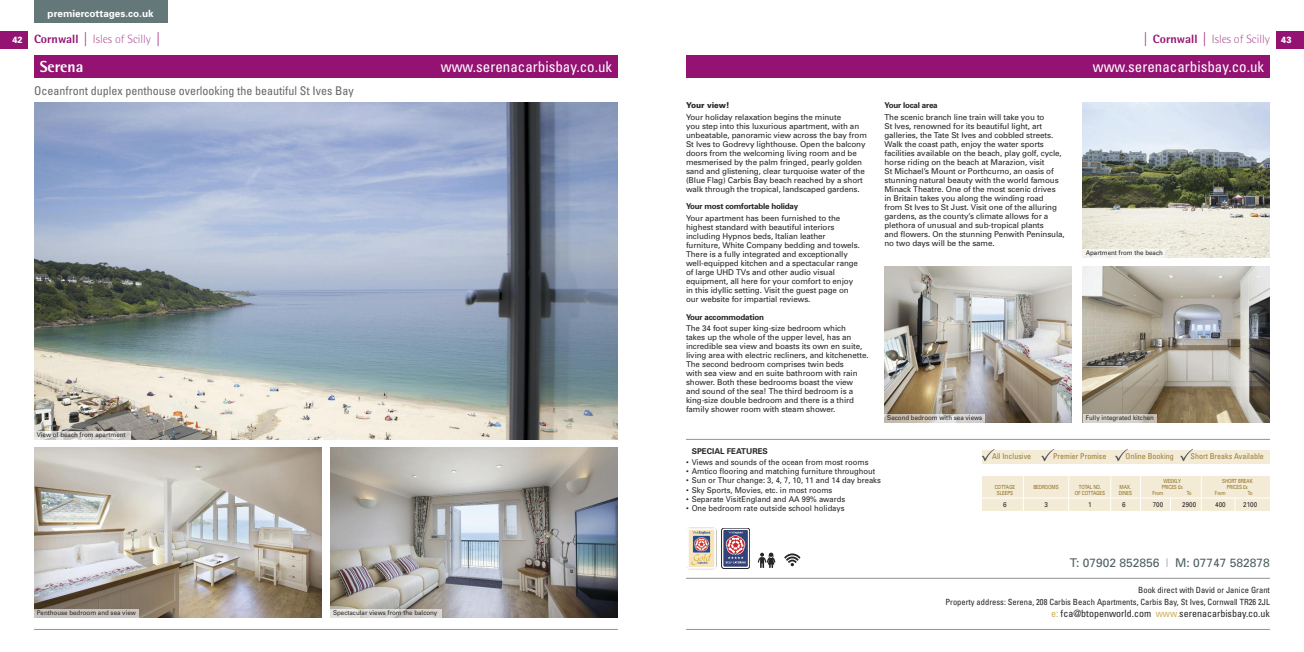
<style>
.page{position:relative;width:1304px;height:652px;background:#fff}
.page>*{position:absolute;margin:0;border:0;box-sizing:border-box;transform-origin:0 0}
.t1{font:800 16px "Rotis Semi Sans";color:#fff;scale:.95 1}
.t2{font:condensed 15px "Univers";color:#fff}
.t3{font:condensed 12px "Univers";color:#686767}
.t4{font:12px "Univers";color:#4e5f62}
.t5{font:300 12px "Rotis Semi Sans";color:#b4599c}
.t6{font:300 12px "Rotis Semi Sans";color:#b55c9e}
.t7{font:condensed 10px "Univers";color:#272526}
.t8{font:700 9.9px "Univers";color:#fff}
.t9{font:condensed 8.5px/12px "Univers";color:#272526;text-align:right}
.t10{font:8px/9px "Univers";letter-spacing:-.01em;color:#272526}
.t11{font:8px "Univers";letter-spacing:-.01em;color:#272526;scale:.95 1}
.t12{font:condensed 8px "Univers";color:#9b7e3a}
.t13{font:700 8px "Univers";letter-spacing:-.025em;color:#272526}
.t14{font:700 8px "Univers";color:#272526}
.t15{font:900 8px "Univers";color:#272526;scale:.95 1}
.t16{font:7px "Univers";color:#272526;scale:.9 1}
.t17{font:6.5px "Univers";color:#272526;scale:.95 1}
.t18{font:5.6px "Univers";letter-spacing:-.02em;color:#907024;scale:.8 1}
.s1{font-family:"Univers";font-weight:900;font-size:9px;color:#fff}
.s2{font-weight:800;color:#941272}
.s3{font-size:15.6px;color:#941272}
.s4{font-weight:300;font-stretch:condensed;color:#838f91}
.s5{color:#cfaf5b}
</style>
<div class="page">
<div style="left:1276px;top:31px;width:28px;height:17px;background:#941272"></div>
<div style="left:34px;top:0;width:133px;height:23px;background:#64787a"></div>
<div style="left:0;top:31px;width:28px;height:17px;background:#941272"></div>
<div style="left:34px;top:55px;width:584px;height:23px;background:#941272"></div>
<div style="left:686px;top:55px;width:584px;height:23px;background:#941272"></div>
<hr style="left:34px;top:629px;width:584px;height:1px;background:#999898">
<img style="left:34px;top:448px;width:288px;height:170px">
<img style="left:34px;top:102px;width:584px;height:337px">
<img style="left:330px;top:448px;width:288px;height:170px">
<div style="left:34px;top:431px;width:96px;height:8px;background:#fff;opacity:.7"></div>
<div style="left:34px;top:609px;width:105px;height:9px;background:#ccc7c0"></div>
<div style="left:330px;top:609px;width:112px;height:9px;background:#fff;opacity:.6"></div>
<div style="left:982px;top:476px;width:288px;height:34px;background:#f3ebd6"></div>
<hr style="left:1023px;top:476px;width:1px;height:84px;background:#fff">
<hr style="left:1068px;top:476px;width:1px;height:84px;background:#fff">
<hr style="left:1110px;top:476px;width:1px;height:84px;background:#fff">
<hr style="left:1234px;top:497px;width:1px;height:63px;background:#fff">
<hr style="left:982px;top:497px;width:288px;height:1px;background:#fff">
<hr style="left:1140px;top:475px;width:1px;height:85px;background:#fff">
<hr style="left:1201px;top:476px;width:1px;height:84px;background:#fff">
<hr style="left:1170px;top:497px;width:1px;height:63px;background:#fff">
<hr style="left:686px;top:629px;width:584px;height:1px;background:#999898">
<hr style="left:686px;top:578px;width:584px;height:1px;background:#a9a8a9">
<hr style="left:686px;top:439px;width:584px;height:1px;background:#9f9e9e">
<img style="left:1083px;top:102px;width:187px;height:156px">
<img style="left:1083px;top:266px;width:187px;height:156px">
<img style="left:884px;top:266px;width:187px;height:156px">
<div style="left:721px;top:528px;width:29px;height:41px;border:1px solid #272526;border-radius:2px"></div>
<div style="left:723px;top:530px;width:25px;height:37px;background:#334278"></div>
<svg style="left:725px;top:531px;width:21px;height:32px"></svg>
<img style="left:687px;top:527px;width:30px;height:42px">
<div style="left:982px;top:451px;width:288px;height:13px;background:#f3ebd6"></div>
<svg style="left:982px;top:449px;width:13px;height:12px"></svg>
<svg style="left:1041px;top:449px;width:13px;height:12px"></svg>
<svg style="left:1115px;top:449px;width:13px;height:12px"></svg>
<svg style="left:1180px;top:449px;width:13px;height:12px"></svg>
<div style="left:1083px;top:249px;width:82px;height:9px;background:#f6f5f0"></div>
<div style="left:1083px;top:414px;width:74px;height:8px;background:#fff;opacity:.6"></div>
<div style="left:884px;top:414px;width:101px;height:8px;background:#fff;opacity:.6"></div>
<svg style="left:758px;top:553px;width:17px;height:15px"></svg>
<svg style="left:784px;top:553px;width:16px;height:13px"></svg>
<p class="t8" style="left:48px;top:10px;width:108px">premiercottages.co.uk</p>
<h3 class="t6" style="left:12px;top:35px;width:149px"><span class="s1">42</span> <span class="s2">Cornwall</span> <span class="s3">|</span> Isles of Scilly <span class="s3">|</span></h3>
<h1 class="t1" style="left:40px;top:61px;width:47px">Serena</h1>
<h2 class="t2" style="left:441px;top:61px;width:173px">www.serenacarbisbay.co.uk</h2>
<h2 class="t2" style="left:1093px;top:61px;width:173px">www.serenacarbisbay.co.uk</h2>
<h3 class="t3" style="left:34px;top:86px;width:321px">Oceanfront duplex penthouse overlooking the beautiful St Ives Bay</h3>
<h3 class="t5" style="left:1144px;top:35px;width:149px"><span class="s3">|</span> <span class="s2">Cornwall</span> <span class="s3">|</span> Isles of Scilly <span class="s1">43</span></h3>
<p class="t17" style="left:37px;top:432px;width:95px">View of beach from apartment</p>
<p class="t17" style="left:37px;top:610px;width:106px">Penthouse bedroom and sea view</p>
<p class="t17" style="left:333px;top:610px;width:111px">Spectacular views from the balcony</p>
<p class="t15" style="left:686px;top:102px;width:47px">Your view!</p>
<p class="t10" style="left:686px;top:113px;width:182px">Your holiday relaxation begins the minute<br>you step into this luxurious apartment, with an unbeatable, panoramic view across the bay from St Ives to Godrevy lighthouse. Open the balcony doors from the welcoming living room and be mesmerised by the palm fringed, pearly golden sand and glistening, clear turquoise water of the (Blue Flag) Carbis Bay beach reached by a short walk through the tropical, landscaped gardens.</p>
<p class="t13" style="left:686px;top:203px;width:114px">Your most comfortable holiday</p>
<p class="t10" style="left:686px;top:214px;width:175px">Your apartment has been furnished to the highest standard with beautiful interiors including Hypnos beds, Italian leather furniture, White Company bedding and towels.<br>There is a fully integrated and exceptionally well-equipped kitchen and a spectacular range of large UHD TVs and other audio visual equipment, all here for your comfort to enjoy in this idyllic setting. Visit the guest page on our website for impartial reviews.</p>
<p class="t13" style="left:686px;top:314px;width:79px">Your accommodation</p>
<p class="t10" style="left:686px;top:325px;width:184px">The 34 foot super king-size bedroom which<br>takes up the whole of the upper level, has an incredible sea view and boasts its own en suite, living area with electric recliners, and kitchenette.<br>The second bedroom comprises twin beds<br>with sea view and en suite bathroom with rain shower. Both these bedrooms boast the view and sound of the sea! The third bedroom is a king-size double bedroom and there is a third family shower room with steam shower.</p>
<p class="t13" style="left:884px;top:102px;width:55px">Your local area</p>
<p class="t10" style="left:884px;top:113px;width:182px">The scenic branch line train will take you to<br>St Ives, renowned for its beautiful light, art galleries, the Tate St Ives and cobbled streets.<br>Walk the coast path, enjoy the water sports facilities available on the beach, play golf, cycle, horse riding on the beach at Marazion, visit<br>St Michael’s Mount or Porthcurno, an oasis of stunning natural beauty with the world famous Minack Theatre. One of the most scenic drives<br>in Britain takes you along the winding road<br>from St Ives to St Just. Visit one of the alluring gardens, as the county’s climate allows for a plethora of unusual and sub-tropical plants<br>and flowers. On the stunning Penwith Peninsula, no two days will be the same.</p>
<p class="t17" style="left:1086px;top:250px;width:83px">Apartment from the beach</p>
<p class="t17" style="left:887px;top:415px;width:102px">Second bedroom with sea views</p>
<p class="t17" style="left:1086px;top:415px;width:73px">Fully integrated kitchen</p>
<p class="t14" style="left:692px;top:448px;width:78px">SPECIAL FEATURES</p>
<p class="t11" style="left:686px;top:460px;width:194px">• Views and sounds of the ocean from most rooms</p>
<p class="t11" style="left:686px;top:469px;width:201px">• Amtico flooring and matching furniture throughout</p>
<p class="t11" style="left:686px;top:478px;width:207px">• Sun or Thur change: 3, 4, 7, 10, 11 and 14 day breaks</p>
<p class="t11" style="left:686px;top:487px;width:155px">• Sky Sports, Movies, etc. in most rooms</p>
<p class="t11" style="left:686px;top:496px;width:169px">• Separate VisitEngland and AA 99% awards</p>
<p class="t11" style="left:686px;top:505px;width:168px">• One bedroom rate outside school holidays</p>
<p class="t12" style="left:992px;top:454px;width:41px">All Inclusive</p>
<p class="t12" style="left:1053px;top:454px;width:55px">Premier Promise</p>
<p class="t12" style="left:1125px;top:454px;width:50px">Online Booking</p>
<p class="t12" style="left:1191px;top:454px;width:75px">Short Breaks Available</p>
<p class="t18" style="left:1163px;top:479px;width:24px">WEEKLY</p>
<p class="t18" style="left:1222px;top:479px;width:40px">SHORT BREAK</p>
<p class="t18" style="left:995px;top:485px;width:27px">COTTAGE</p>
<p class="t18" style="left:1033px;top:485px;width:33px">BEDROOMS</p>
<p class="t18" style="left:1079px;top:485px;width:29px">TOTAL NO.</p>
<p class="t18" style="left:1120px;top:485px;width:16px">MAX.</p>
<p class="t18" style="left:1162px;top:485px;width:28px">PRICES £s</p>
<p class="t18" style="left:1227px;top:485px;width:28px">PRICES £s</p>
<p class="t18" style="left:997px;top:491px;width:22px">SLEEPS</p>
<p class="t18" style="left:1075px;top:491px;width:39px">OF COTTAGES</p>
<p class="t18" style="left:1119px;top:491px;width:18px">DINES</p>
<p class="t18" style="left:1153px;top:491px;width:15px">From</p>
<p class="t18" style="left:1187px;top:491px;width:8px">To</p>
<p class="t18" style="left:1215px;top:491px;width:15px">From</p>
<p class="t18" style="left:1248px;top:491px;width:8px">To</p>
<p class="t16" style="left:1003px;top:502px;width:5px">6</p>
<p class="t16" style="left:1044px;top:502px;width:5px">3</p>
<p class="t16" style="left:1088px;top:502px;width:5px">1</p>
<p class="t16" style="left:1122px;top:502px;width:5px">6</p>
<p class="t16" style="left:1153px;top:502px;width:13px">700</p>
<p class="t16" style="left:1182px;top:502px;width:17px">2900</p>
<p class="t16" style="left:1215px;top:502px;width:13px">400</p>
<p class="t16" style="left:1243px;top:502px;width:17px">2100</p>
<h3 class="t4" style="left:1070px;top:558px;width:202px">T: 07902 852856 <span class="s4">|</span> M: 07747 582878</h3>
<p class="t9" style="left:945px;top:585px;width:326px">Book direct with David or Janice Grant<br>Property address: Serena, 208 Carbis Beach Apartments, Carbis Bay, St Ives, Cornwall TR26 2JL</p>
<p class="t7" style="left:1051px;top:610px;width:220px"><span class="s5">e:</span> fca@btopenworld.com <span class="s5">www.</span>serenacarbisbay.co.uk</p>
</div>
